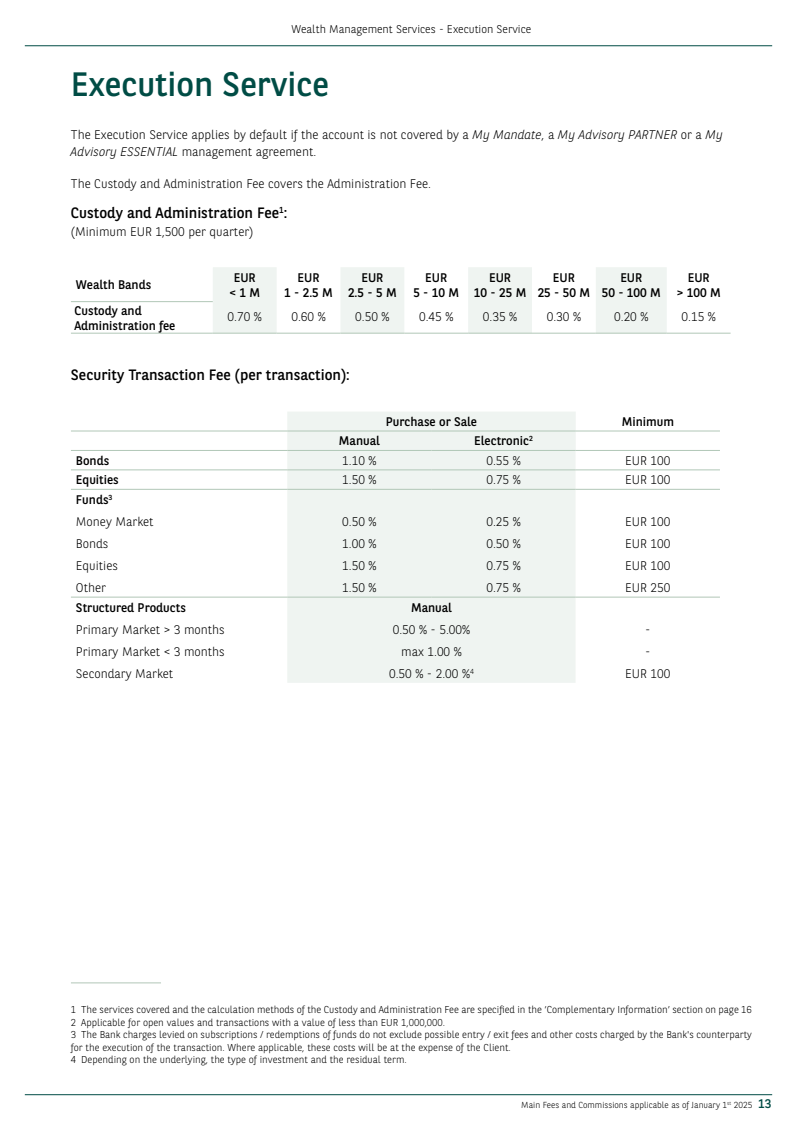
<style>
.page{position:relative;width:798px;height:1134px;background:#fff}
.page>*{position:absolute;margin:0;border:0;box-sizing:border-box;transform-origin:0 0}
.t1{font:33.75px "BNPP Sans";color:#004c45}
.t2{font:15px "BNPP Sans";color:#000}
.t3{font:300 12.5px/22.1px "BNPP Sans";color:#000;text-align:justify}
.t4{font:12.5px/15px "BNPP Sans";color:#000;text-align:center}
.t5{font:300 11.25px "BNPP Sans";color:#000}
.t6{font:300 10px/12.5px "BNPP Sans";color:#000}
.t7{font:300 8.75px "BNPP Sans";color:#000}
.s1{font-style:italic}
.s2{font-weight:400}
.s3{font-weight:400;font-size:12.5px;color:#004c45}
</style>
<div class="page">
<hr style="left:25px;top:1094px;width:746px;height:1px;background:#004c45">
<hr style="left:25px;top:45px;width:746px;height:1px;background:#004c45">
<svg style="left:213px;top:267px;width:453px;height:66px"></svg>
<hr style="left:71px;top:333px;width:142px;height:1px;background:#b1c7b7">
<hr style="left:213px;top:333px;width:63px;height:1px;background:#b1c7b7">
<hr style="left:276px;top:333px;width:64px;height:1px;background:#b1c7b7">
<hr style="left:340px;top:333px;width:64px;height:1px;background:#b1c7b7">
<hr style="left:404px;top:333px;width:64px;height:1px;background:#b1c7b7">
<hr style="left:468px;top:333px;width:63px;height:1px;background:#b1c7b7">
<hr style="left:531px;top:333px;width:64px;height:1px;background:#b1c7b7">
<hr style="left:595px;top:333px;width:71px;height:1px;background:#b1c7b7">
<hr style="left:666px;top:333px;width:64px;height:1px;background:#b1c7b7">
<hr style="left:71px;top:301px;width:142px;height:1px;background:#b1c7b7">
<div style="left:287px;top:412px;width:288px;height:271px;background:#eff4f1"></div>
<svg style="left:575px;top:469px;width:144px;height:128px"></svg>
<hr style="left:71px;top:431px;width:216px;height:1px;background:#b1c7b7">
<hr style="left:287px;top:431px;width:144px;height:1px;background:#b1c7b7">
<hr style="left:431px;top:431px;width:144px;height:1px;background:#b1c7b7">
<hr style="left:575px;top:431px;width:144px;height:1px;background:#b1c7b7">
<hr style="left:71px;top:450px;width:216px;height:1px;background:#b1c7b7">
<hr style="left:287px;top:450px;width:144px;height:1px;background:#b1c7b7">
<hr style="left:431px;top:450px;width:144px;height:1px;background:#b1c7b7">
<hr style="left:575px;top:450px;width:144px;height:1px;background:#b1c7b7">
<hr style="left:71px;top:470px;width:216px;height:1px;background:#b1c7b7">
<hr style="left:287px;top:470px;width:144px;height:1px;background:#b1c7b7">
<hr style="left:431px;top:470px;width:144px;height:1px;background:#b1c7b7">
<hr style="left:575px;top:470px;width:144px;height:1px;background:#b1c7b7">
<hr style="left:71px;top:489px;width:216px;height:1px;background:#b1c7b7">
<hr style="left:287px;top:489px;width:144px;height:1px;background:#b1c7b7">
<hr style="left:431px;top:489px;width:144px;height:1px;background:#b1c7b7">
<hr style="left:575px;top:489px;width:144px;height:1px;background:#b1c7b7">
<hr style="left:71px;top:597px;width:216px;height:1px;background:#b1c7b7">
<hr style="left:287px;top:597px;width:144px;height:1px;background:#b1c7b7">
<hr style="left:431px;top:597px;width:144px;height:1px;background:#b1c7b7">
<hr style="left:575px;top:597px;width:144px;height:1px;background:#b1c7b7">
<hr style="left:71px;top:982px;width:90px;height:1px;background:#b1c7b7">
<p class="t5" style="left:291px;top:22px;width:241px">Wealth Management Services - Execution Service</p>
<h1 class="t1" style="left:71px;top:62px;width:260px">Execution Service</h1>
<p class="t3" style="left:71px;top:125px;width:653px;line-height:17.5px">The Execution Service applies by default if the account is not covered by a <span class="s1">My Mandate</span>, a <span class="s1">My Advisory PARTNER</span> or a <span class="s1">My<br>Advisory ESSENTIAL</span> management agreement.</p>
<p class="t3" style="left:71px;top:172px;width:361px">The Custody and Administration Fee covers the Administration Fee.</p>
<h2 class="t2" style="left:71px;top:203px;width:218px">Custody and Administration Fee<sup>1</sup>:</h2>
<p class="t3" style="left:71px;top:220px;width:184px">(Minimum EUR 1,500 per quarter)</p>
<p class="t4" style="left:76px;top:277px;width:77px">Wealth Bands</p>
<p class="t4" style="left:229px;top:269px;width:32px">EUR &lt; 1 M</p>
<p class="t4" style="left:284px;top:269px;width:50px">EUR<br>1 - 2.5 M</p>
<p class="t4" style="left:348px;top:269px;width:50px">EUR<br>2.5 - 5 M</p>
<p class="t4" style="left:413px;top:269px;width:47px">EUR<br>5 - 10 M</p>
<p class="t4" style="left:473px;top:269px;width:54px">EUR<br>10 - 25 M</p>
<p class="t4" style="left:537px;top:269px;width:54px">EUR<br>25 - 50 M</p>
<p class="t4" style="left:601px;top:269px;width:61px">EUR<br>50 - 100 M</p>
<p class="t4" style="left:676px;top:269px;width:45px">EUR<br>&gt; 100 M</p>
<p class="t4" style="left:74px;top:302px;width:102px;text-align:left">Custody and<br>Administration fee</p>
<p class="t3" style="left:227px;top:305px;width:36px">0.70 %</p>
<p class="t3" style="left:291px;top:305px;width:36px">0.60 %</p>
<p class="t3" style="left:355px;top:305px;width:36px">0.50 %</p>
<p class="t3" style="left:419px;top:305px;width:36px">0.45 %</p>
<p class="t3" style="left:482px;top:305px;width:36px">0.35 %</p>
<p class="t3" style="left:546px;top:305px;width:36px">0.30 %</p>
<p class="t3" style="left:614px;top:305px;width:36px">0.20 %</p>
<p class="t3" style="left:681px;top:305px;width:36px">0.15 %</p>
<h2 class="t2" style="left:71px;top:365px;width:280px">Security Transaction Fee (per transaction):</h2>
<p class="t4" style="left:386px;top:414px;width:93px">Purchase or Sale</p>
<p class="t4" style="left:621px;top:414px;width:54px">Minimum</p>
<p class="t4" style="left:339px;top:433px;width:42px">Manual</p>
<p class="t4" style="left:474px;top:433px;width:60px">Electronic<sup>2</sup></p>
<p class="t4" style="left:76px;top:452px;width:35px">Bonds</p>
<p class="t3" style="left:342px;top:449px;width:36px">1.10 %</p>
<p class="t3" style="left:486px;top:449px;width:36px">0.55 %</p>
<p class="t3" style="left:625px;top:449px;width:47px">EUR 100</p>
<p class="t4" style="left:76px;top:472px;width:44px">Equities</p>
<p class="t3" style="left:342px;top:468px;width:36px">1.50 %</p>
<p class="t3" style="left:486px;top:468px;width:36px">0.75 %</p>
<p class="t3" style="left:625px;top:468px;width:47px">EUR 100</p>
<p class="t3" style="left:76px;top:488px;width:79px;text-align:left"><span class="s2">Funds</span><sup>3<br></sup>Money Market<br>Bonds<br>Equities<br>Other</p>
<p class="t3" style="left:342px;top:510px;width:36px">0.50 % 1.00 % 1.50 % 1.50 %</p>
<p class="t3" style="left:486px;top:510px;width:36px">0.25 % 0.50 % 0.75 % 0.75 %</p>
<p class="t3" style="left:625px;top:510px;width:47px">EUR 100<br>EUR 100<br>EUR 100<br>EUR 250</p>
<p class="t4" style="left:76px;top:599px;width:111px">Structured Products</p>
<p class="t3" style="left:76px;top:618px;width:150px">Primary Market &gt; 3 months Primary Market &lt; 3 months Secondary Market</p>
<p class="t4" style="left:411px;top:599px;width:42px">Manual</p>
<p class="t3" style="left:389px;top:618px;width:86px;text-align:center">0.50 % - 5.00% max 1.00 %<br>0.50 % - 2.00 %<sup>4</sup></p>
<p class="t3" style="left:625px;top:618px;width:47px;text-align:center">-<br>-<br>EUR 100</p>
<p class="t6" style="left:71px;top:1003px;width:682px">1 The services covered and the calculation methods of the Custody and Administration Fee are specified in the ‘Complementary Information’ section on page 16<br>2 Applicable for open values and transactions with a value of less than EUR 1,000,000.<br>3 The Bank charges levied on subscriptions / redemptions of funds do not exclude possible entry / exit fees and other costs charged by the Bank's counterparty for the execution of the transaction. Where applicable, these costs will be at the expense of the Client.<br>4 Depending on the underlying, the type of investment and the residual term.</p>
<p class="t7" style="left:521px;top:1099px;width:251px">Main Fees and Commissions applicable as of January 1<sup>st</sup> 2025 <span class="s3">13</span></p>
</div>
